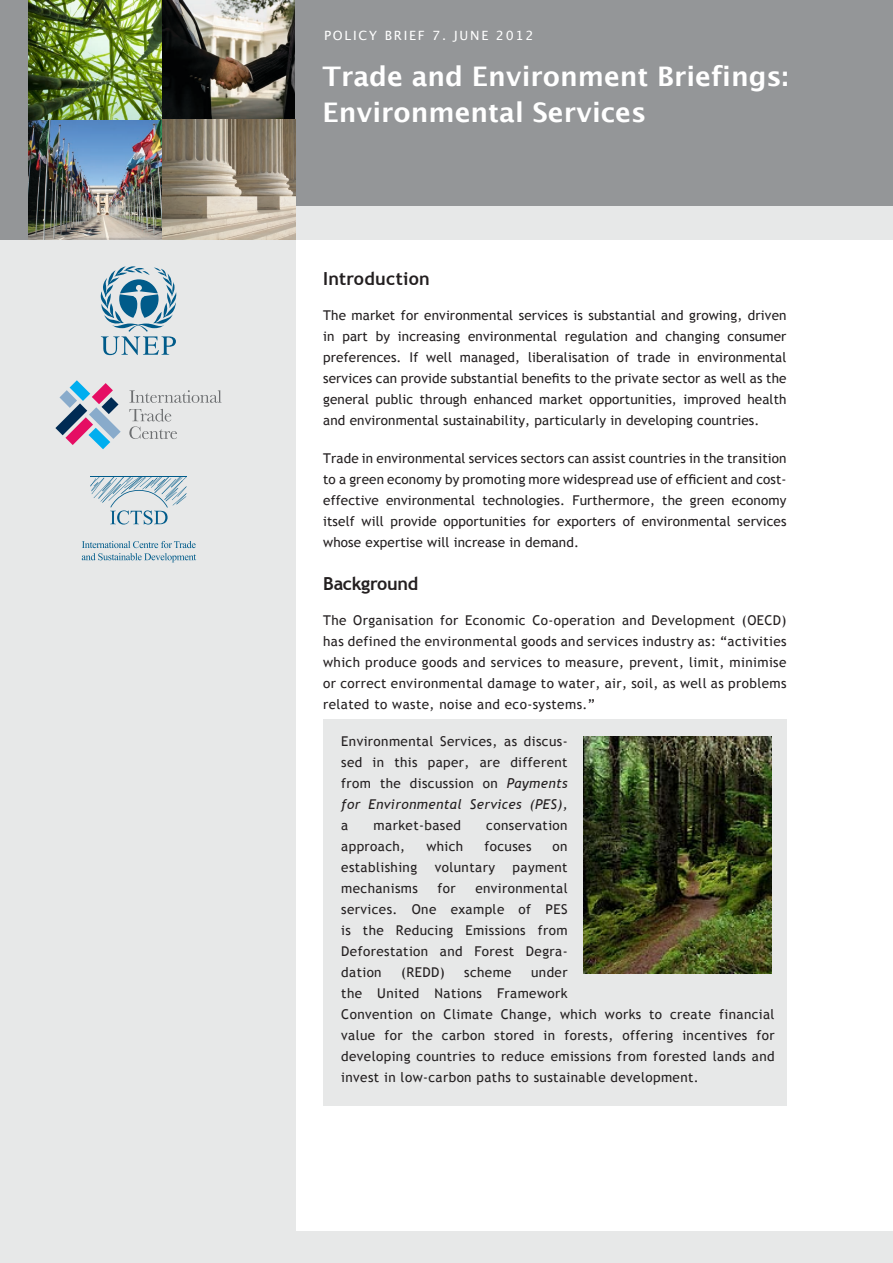
<style>
.page{position:relative;width:893px;height:1263px;background:#fff}
.page>*{position:absolute;margin:0;border:0;box-sizing:border-box;transform-origin:0 0}
.Main_heading{font:700 27px/36px "Lucida Grande";color:#fff}
.Header_Main{font:700 18px "Trebuchet MS";letter-spacing:.015em;color:#231f20}
.Body{font:700 18px "Trebuchet MS";letter-spacing:-.02em;color:#231f20}
.Body-2{font:13.5px/21px "Trebuchet MS";letter-spacing:.03em;color:#231f20;text-align:justify}
.t1{font:12.75px "Lucida Grande";letter-spacing:.14em;color:#fff}
.s1{font-style:italic}
</style>
<div class="page">
<div style="left:323px;top:719px;width:464px;height:387px;background:#e7e8e8"></div>
<div style="left:0;top:0;width:893px;height:240px;background:#949698"></div>
<div style="left:0;top:240px;width:296px;height:1023px;background:#e7e8e8"></div>
<div style="left:294px;top:206px;width:599px;height:34px;background:#e7e8e8"></div>
<img style="left:28px;top:0;width:268px;height:240px">
<div style="left:294px;top:1232px;width:599px;height:31px;background:#e7e8e8"></div>
<svg style="left:101px;top:266px;width:75px;height:89px"></svg>
<svg style="left:55px;top:380px;width:66px;height:69px"></svg>
<svg style="left:129px;top:390px;width:93px;height:13px"></svg>
<svg style="left:129px;top:409px;width:48px;height:30px"></svg>
<svg style="left:90px;top:476px;width:97px;height:48px"></svg>
<svg style="left:82px;top:541px;width:114px;height:21px"></svg>
<img style="left:584px;top:736px;width:188px;height:237px">
<p class="t1" style="left:324px;top:28px;width:211px">POLICY BRIEF 7. JUNE 2012</p>
<p class="Main_heading" style="left:322px;top:59px;width:467px">Trade and Environment Briefings:<br>Environmental Services</p>
<p class="Header_Main" style="left:323px;top:268px;width:108px">Introduction</p>
<p class="Body-2" style="left:323px;top:305px;width:465px">The market for environmental services is substantial and growing, driven in part by increasing environmental regulation and changing consumer preferences. If well managed, liberalisation of trade in environmental services can provide substantial benefits to the private sector as well as the general public through enhanced market opportunities, improved health and environmental sustainability, particularly in developing countries.</p>
<p class="Body-2" style="left:323px;top:448px;width:465px">Trade in environmental services sectors can assist countries in the transition to a green economy by promoting more widespread use of efficient and cost&shy;effective environmental technologies. Furthermore, the green economy itself will provide opportunities for exporters of environmental services whose expertise will increase in demand.</p>
<p class="Body" style="left:323px;top:572px;width:96px">Background</p>
<p class="Body-2" style="left:323px;top:609px;width:465px">The Organisation for Economic Co-operation and Development (OECD) has defined the environmental goods and services industry as: “activities which produce goods and services to measure, prevent, limit, minimise or correct environmental damage to water, air, soil, as well as problems related to waste, noise and eco-systems.”</p>
<p class="Body-2" style="left:341px;top:730px;width:228px">Environmental Services, as discus&shy;sed in this paper, are different from the discussion on <span class="s1">Payments for Environmental Services (PES), </span>a</p>
<p class="Body-2" style="left:374px;top:814px;width:89px">market-based</p>
<p class="Body-2" style="left:486px;top:814px;width:83px">conservation</p>
<p class="Body-2" style="left:341px;top:835px;width:65px">approach,</p>
<p class="Body-2" style="left:426px;top:835px;width:38px">which</p>
<p class="Body-2" style="left:484px;top:835px;width:49px">focuses</p>
<p class="Body-2" style="left:553px;top:835px;width:17px">on</p>
<p class="Body-2" style="left:341px;top:856px;width:77px">establishing</p>
<p class="Body-2" style="left:435px;top:856px;width:62px">voluntary</p>
<p class="Body-2" style="left:513px;top:856px;width:56px">payment</p>
<p class="Body-2" style="left:341px;top:877px;width:78px">mechanisms</p>
<p class="Body-2" style="left:437px;top:877px;width:20px">for</p>
<p class="Body-2" style="left:341px;top:877px;width:228px;text-indent:134px">environmental services. One example of PES is the Reducing Emissions from Deforestation and Forest Degra&shy;dation</p>
<p class="Body-2" style="left:341px;top:961px;width:435px;text-align:left;text-indent:190px">under<br>the United Nations Framework<br>Convention on Climate Change, which works to create financial value for the carbon stored in forests, offering incentives for developing countries to reduce emissions from forested lands and invest in low-carbon paths to sustainable development.</p>
<p class="Body-2" style="left:401px;top:961px;width:45px">(REDD)</p>
<p class="Body-2" style="left:464px;top:961px;width:49px">scheme</p>
</div>
